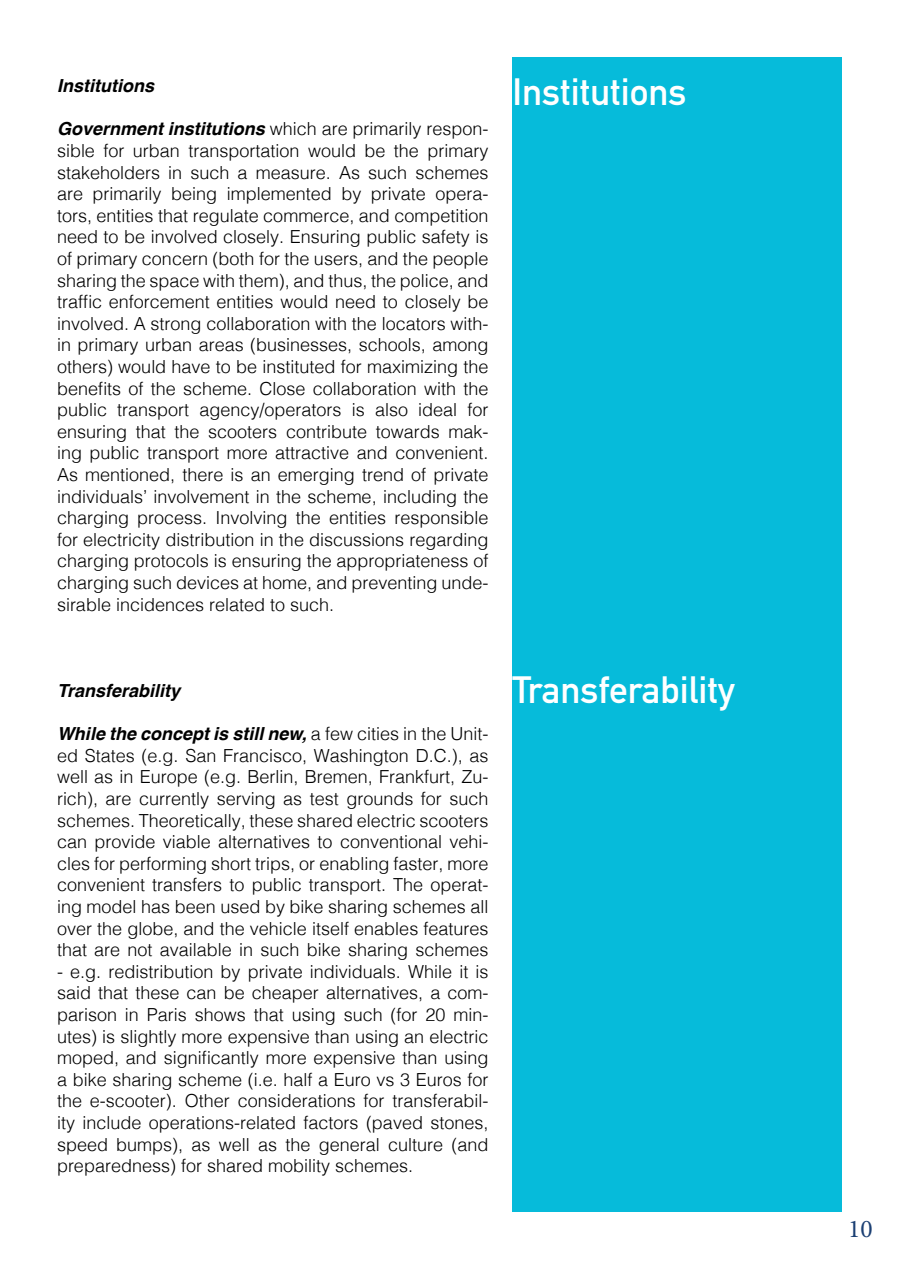
<style>
.page{position:relative;width:899px;height:1269px;background:#fff}
.page>*{position:absolute;margin:0;border:0;box-sizing:border-box;transform-origin:0 0}
.t1{font:700 37.5px "DIN Alternate";color:#fff}
.t2{font:25.5px "Minion Pro";color:#1b3f73}
.t3{font:300 18px/21.6px "Helvetica";color:#000;text-align:justify}
.t4{font:italic 700 18px "Helvetica";color:#000}
.s1{font-weight:700;font-style:italic}
</style>
<div class="page">
<div style="left:512px;top:57px;width:330px;height:1155px;background:#06bbda"></div>
<p class="t4" style="left:57px;top:71px;width:99px">Institutions</p>
<p class="t3" style="left:57px;top:117px;width:433px"><span class="s1">Government institutions</span> which are primarily respon&shy;sible for urban transportation would be the primary stakeholders in such a measure. As such schemes are primarily being implemented by private opera&shy;tors, entities that regulate commerce, and competition need to be involved closely. Ensuring public safety is of primary concern (both for the users, and the people sharing the space with them), and thus, the police, and traffic enforcement entities would need to closely be involved. A strong collaboration with the locators with&shy;in primary urban areas (businesses, schools, among others) would have to be instituted for maximizing the benefits of the scheme. Close collaboration with the public transport agency/operators is also ideal for ensuring that the scooters contribute towards mak&shy;ing public transport more attractive and convenient.<br>As mentioned, there is an emerging trend of private individuals’ involvement in the scheme, including the charging process. Involving the entities responsible for electricity distribution in the discussions regarding charging protocols is ensuring the appropriateness of charging such devices at home, and preventing unde&shy;sirable incidences related to such.</p>
<h1 class="t1" style="left:512px;top:64px;width:176px">Institutions</h1>
<p class="t4" style="left:57px;top:676px;width:125px">Transferability</p>
<p class="t3" style="left:57px;top:722px;width:433px"><span class="s1">While the concept is still new,</span> a few cities in the Unit&shy;ed States (e.g. San Francisco, Washington D.C.), as well as in Europe (e.g. Berlin, Bremen, Frankfurt, Zu&shy;rich), are currently serving as test grounds for such schemes. Theoretically, these shared electric scooters can provide viable alternatives to conventional vehi&shy;cles for performing short trips, or enabling faster, more convenient transfers to public transport. The operat&shy;ing model has been used by bike sharing schemes all over the globe, and the vehicle itself enables features that are not available in such bike sharing schemes</p>
<p class="t3" style="left:57px;top:959px;width:433px">- e.g. redistribution by private individuals. While it is said that these can be cheaper alternatives, a com&shy;parison in Paris shows that using such (for 20 min&shy;utes) is slightly more expensive than using an electric moped, and significantly more expensive than using a bike sharing scheme (i.e. half a Euro vs 3 Euros for the e-scooter). Other considerations for transferabil&shy;ity include operations-related factors (paved stones, speed bumps), as well as the general culture (and preparedness) for shared mobility schemes.</p>
<h1 class="t1" style="left:512px;top:661px;width:224px">Transferability</h1>
<h2 class="t2" style="left:848px;top:1211px;width:26px">10</h2>
</div>
